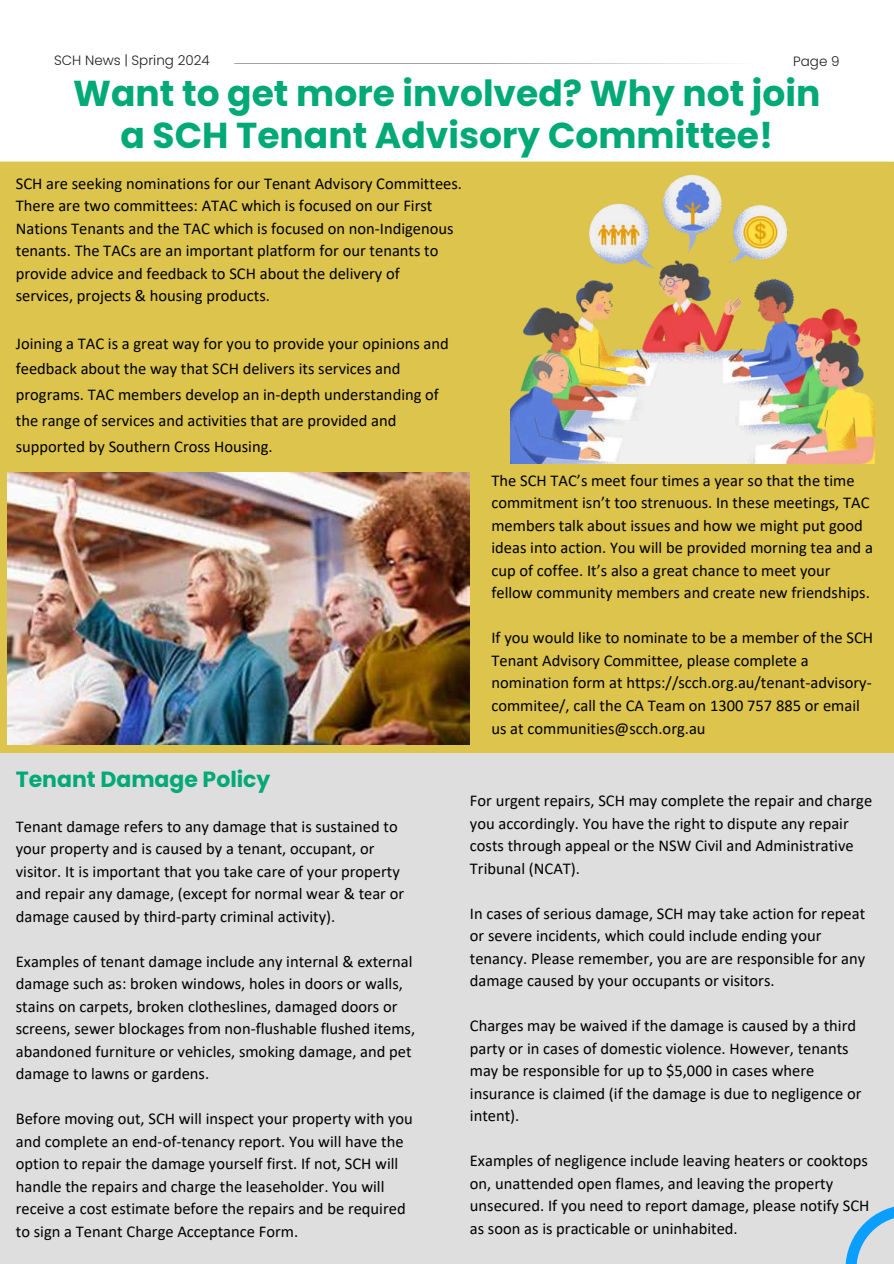
<style>
.page{position:relative;width:894px;height:1264px;background:#fff}
.page>*{position:absolute;margin:0;border:0;box-sizing:border-box;transform-origin:0 0}
.t1{font:700 36px/42.8px "Poppins";color:#00a975;text-align:center}
.t2{font:700 21.9px "Poppins";color:#00a975}
.t3{font:16.5px/22.5px "Calibri";color:#000}
.t4{font:300 13.5px "Poppins";color:#231f20}
</style>
<div class="page">
<svg style="left:234px;top:63px;width:494px;height:1px"></svg>
<div style="left:0;top:429px;width:893px;height:324px;background:#dcc44d"></div>
<div style="left:0;top:753px;width:893px;height:510px;background:#dededf"></div>
<img style="left:8px;top:473px;width:461px;height:271px">
<div style="left:0;top:162px;width:893px;height:267px;background:#dcc44d"></div>
<img style="left:510px;top:176px;width:364px;height:288px">
<svg style="left:845px;top:1207px;width:48px;height:56px"></svg>
<h1 class="t4" style="left:54px;top:51px;width:157px">SCH News | Spring 2024</h1>
<h3 class="t4" style="left:792px;top:52px;width:48px">Page 9</h3>
<h3 class="t1" style="left:73px;top:72px;width:748px">Want to get more involved? Why not join a SCH Tenant Advisory Committee!</h3>
<h2 class="t3" style="left:16px;top:173px;width:447px">SCH are seeking nominations for our Tenant Advisory Committees.<br>There are two committees: ATAC which is focused on our First Nations Tenants and the TAC which is focused on non-Indigenous tenants. The TACs are an important platform for our tenants to provide advice and feedback to SCH about the delivery of<br>services, projects &amp; housing products.</h2>
<h3 class="t3" style="left:16px;top:331px;width:434px;line-height:25.8px">Joining a TAC is a great way for you to provide your opinions and feedback about the way that SCH delivers its services and programs. TAC members develop an in-depth understanding of the range of services and activities that are provided and supported by Southern Cross Housing.</h3>
<h3 class="t2" style="left:16px;top:763px;width:256px">Tenant Damage Policy</h3>
<p class="t3" style="left:16px;top:816px;width:390px">Tenant damage refers to any damage that is sustained to your property and is caused by a tenant, occupant, or visitor. It is important that you take care of your property and repair any damage, (except for normal wear &amp; tear or damage caused by third-party criminal activity).</p>
<p class="t3" style="left:16px;top:951px;width:401px">Examples of tenant damage include any internal &amp; external damage such as: broken windows, holes in doors or walls, stains on carpets, broken clotheslines, damaged doors or screens, sewer blockages from non-flushable flushed items, abandoned furniture or vehicles, smoking damage, and pet damage to lawns or gardens.</p>
<h3 class="t3" style="left:16px;top:1108px;width:398px">Before moving out, SCH will inspect your property with you and complete an end-of-tenancy report. You will have the option to repair the damage yourself first. If not, SCH will handle the repairs and charge the leaseholder. You will receive a cost estimate before the repairs and be required to sign a Tenant Charge Acceptance Form.</h3>
<h3 class="t3" style="left:491px;top:470px;width:383px">The SCH TAC’s meet four times a year so that the time commitment isn’t too strenuous. In these meetings, TAC members talk about issues and how we might put good ideas into action. You will be provided morning tea and a cup of coffee. It’s also a great chance to meet your fellow community members and create new friendships.</h3>
<h3 class="t3" style="left:491px;top:628px;width:383px">If you would like to nominate to be a member of the SCH Tenant Advisory Committee, please complete a nomination form at https://scch.org.au/tenant-advisory&shy;commitee/, call the CA Team on 1300 757 885 or email us at communities@scch.org.au</h3>
<h3 class="t3" style="left:470px;top:790px;width:404px">For urgent repairs, SCH may complete the repair and charge you accordingly. You have the right to dispute any repair costs through appeal or the NSW Civil and Administrative Tribunal (NCAT).</h3>
<h3 class="t3" style="left:470px;top:903px;width:397px">In cases of serious damage, SCH may take action for repeat or severe incidents, which could include ending your tenancy. Please remember, you are are responsible for any damage caused by your occupants or visitors.</h3>
<h3 class="t3" style="left:470px;top:1015px;width:393px">Charges may be waived if the damage is caused by a third party or in cases of domestic violence. However, tenants may be responsible for up to $5,000 in cases where insurance is claimed (if the damage is due to negligence or intent).</h3>
<h3 class="t3" style="left:470px;top:1150px;width:401px">Examples of negligence include leaving heaters or cooktops on, unattended open flames, and leaving the property unsecured. If you need to report damage, please notify SCH as soon as is practicable or uninhabited.</h3>
</div>
